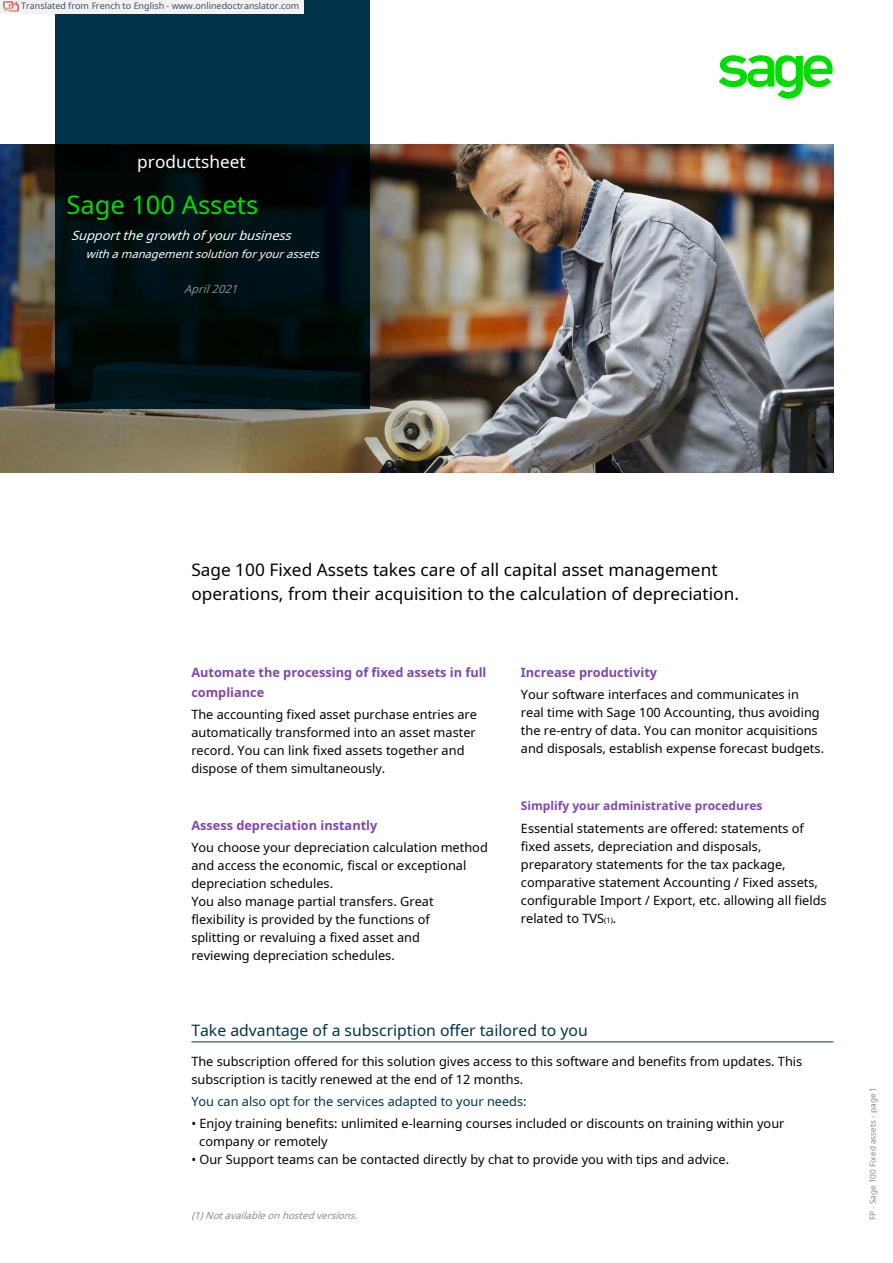
<style>
.page{position:relative;width:893px;height:1263px;background:#fff}
.page>*{position:absolute;margin:0;border:0;box-sizing:border-box;transform-origin:0 0}
.t1{font:25.5px "Noto Sans";color:#00dc00}
.t2{font:17.25px/24px "Noto Sans";color:#000}
.t3{font:17.25px "Noto Sans";color:#fff}
.t4{font:15.75px "Noto Sans";color:#003349}
.t5{font:12.75px/18px "Noto Sans";color:#000}
.t6{font:700 12.75px/19.5px "Noto Sans";color:#8246af}
.t7{font:12.75px "Noto Sans";color:#003349}
.t8{font:italic 12.75px "Noto Sans";color:#fff}
.t9{font:700 12px "Noto Sans";color:#8246af}
.t10{font:italic 11.25px "Noto Sans";color:#fff}
.t11{font:italic 11.25px "Noto Sans";color:#888b8d}
.t12{font:italic 9.75px "Noto Sans";color:#888b8d}
.t13{font:9px "Noto Sans";color:rgb(15 43 70/.8)}
.t14{font:8.25px "Noto Sans";color:#888b8d}
.s1{font-size:7.5px}
</style>
<div class="page">
<hr style="left:191px;top:1041px;width:642px;height:1px;background:#003349">
<img style="left:0;top:145px;width:833px;height:327px">
<svg style="left:719px;top:55px;width:114px;height:44px"></svg>
<svg style="left:55px;top:0;width:315px;height:408px"></svg>
<div style="left:0;top:0;width:304px;height:14px;background:#f2f2f2"></div>
<img style="left:4px;top:1px;width:15px;height:11px">
<p class="t13" style="left:21px;top:-1px;width:280px">Translated from French to English - www.onlinedoctranslator.com</p>
<h2 class="t3" style="left:137px;top:149px;width:110px">productsheet</h2>
<h1 class="t1" style="left:66px;top:186px;width:193px">Sage 100 Assets</h1>
<p class="t8" style="left:71px;top:226px;width:226px">Supportthegrowthofyourbusiness</p>
<p class="t10" style="left:86px;top:246px;width:239px">withamanagementsolutionforyourassets</p>
<p class="t11" style="left:184px;top:281px;width:59px">April2021</p>
<h2 class="t2" style="left:191px;top:557px;width:549px">Sage 100 Fixed Assets takes care of all capital asset management operations, from their acquisition to the calculation of depreciation.</h2>
<p class="t6" style="left:191px;top:662px;width:297px">Automate the processing of fixed assets in full compliance</p>
<p class="t6" style="left:521px;top:662px;width:138px">Increase productivity</p>
<p class="t5" style="left:521px;top:685px;width:305px">Your software interfaces and communicates in real time with Sage 100 Accounting, thus avoiding the re-entry of data. You can monitor acquisitions and disposals, establish expense forecast budgets.</p>
<p class="t5" style="left:191px;top:705px;width:287px">The accounting fixed asset purchase entries are automatically transformed into an asset master record. You can link fixed assets together and dispose of them simultaneously.</p>
<p class="t9" style="left:521px;top:798px;width:243px">Simplify your administrative procedures</p>
<p class="t6" style="left:191px;top:815px;width:188px">Assess depreciation instantly</p>
<p class="t5" style="left:521px;top:819px;width:307px">Essential statements are offered: statements of fixed assets, depreciation and disposals, preparatory statements for the tax package, comparative statement Accounting / Fixed assets, configurable Import / Export, etc. allowing all fields related to TVS<span class="s1">(1)</span>.</p>
<p class="t5" style="left:191px;top:838px;width:298px">You choose your depreciation calculation method and access the economic, fiscal or exceptional depreciation schedules.<br>You also manage partial transfers. Great flexibility is provided by the functions of<br>splitting or revaluing a fixed asset and<br>reviewing depreciation schedules.</p>
<p class="t4" style="left:191px;top:1019px;width:398px">Take advantage of a subscription offer tailored to you</p>
<p class="t5" style="left:191px;top:1052px;width:612px">The subscription offered for this solution gives access to this software and benefits from updates. This subscription is tacitly renewed at the end of 12 months.</p>
<p class="t7" style="left:191px;top:1092px;width:337px">You can also opt for the services adapted to your needs:</p>
<p class="t5" style="left:199px;top:1114px;width:587px;text-indent:-8px">• Enjoy training benefits: unlimited e-learning courses included or discounts on training within your company or remotely</p>
<p class="t5" style="left:191px;top:1150px;width:539px">• Our Support teams can be contacted directly by chat to provide you with tips and advice.</p>
<p class="t12" style="left:191px;top:1208px;width:171px">(1)Notavailableonhostedversions.</p>
<p class="t14" style="left:867px;top:1220px;width:135px;rotate:-90deg">FP - Sage 100 Fixed assets - page 1</p>
</div>
